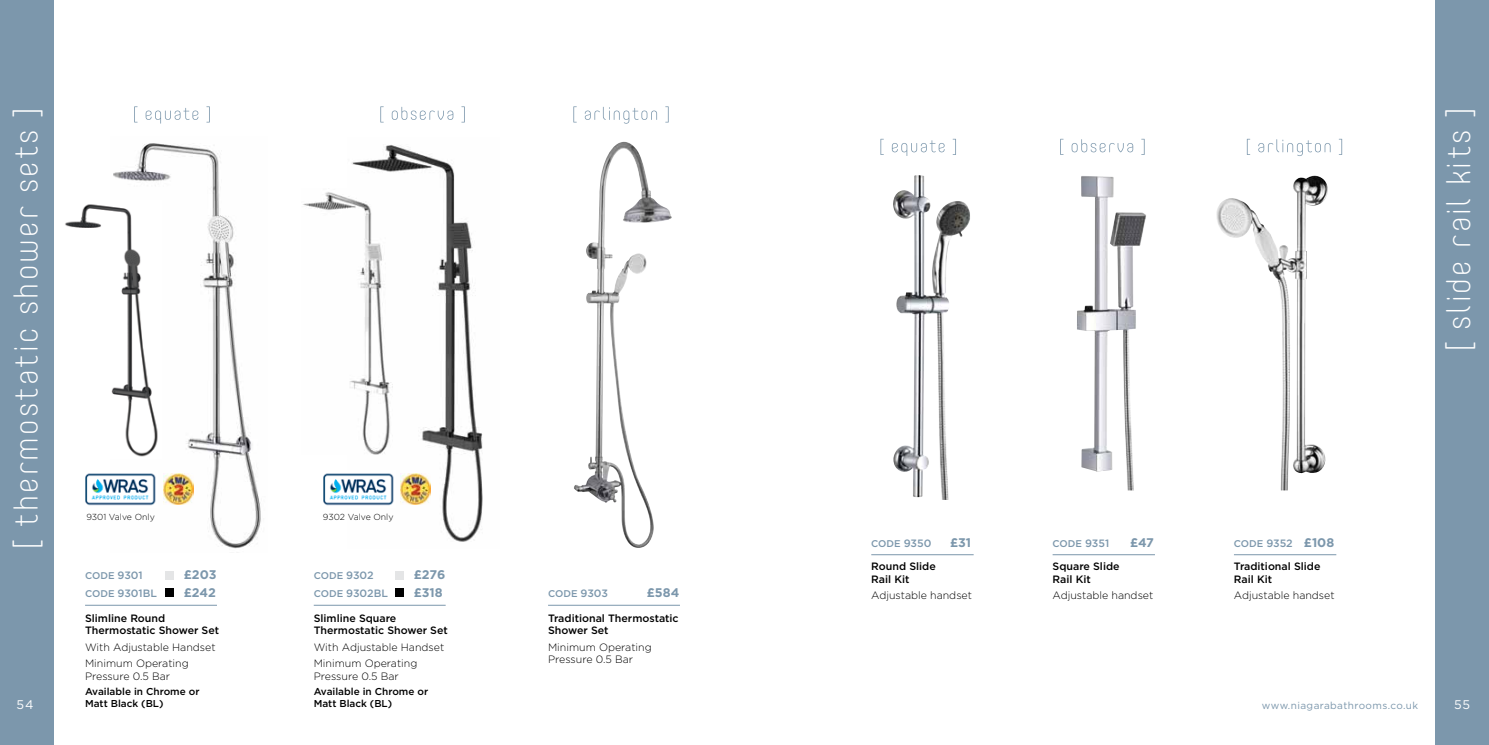
<style>
.page{position:relative;width:1489px;height:745px;background:#fff}
.page>*{position:absolute;margin:0;border:0;box-sizing:border-box;transform-origin:0 0}
.t1{font:200 32.5px "Core Mellow 25";letter-spacing:.07em;color:#fff}
.t2{font:700 12.5px "Gotham";color:#7c97ac}
.t3{font:12.5px "Gotham";color:#fff}
.t4{font:300 10.62px/16.2px "Gotham";color:#000}
.t5{font:500 10.62px/12.8px "Gotham";color:#000}
.t6{font:500 10.62px "Gotham";color:#7c97ac}
.t7{font:500 10px/12px "Gotham";color:#000}
.t8{font:10px "Gotham";letter-spacing:.04em;color:#7c97ac}
.t9{font:500 9.75px "Gotham";color:#7c97ac}
.t10{font:300 8.75px "Gotham";color:#000}
.s1{font-size:10.62px}
.s2{font-size:9.75px}
.s3{font-weight:700;font-size:12.5px}
</style>
<div class="page">
<img style="left:351px;top:145px;width:132px;height:397px">
<img style="left:113px;top:143px;width:148px;height:406px">
<hr style="left:85px;top:604px;width:132px;height:1px;background:#7c97ac">
<hr style="left:1233px;top:554px;width:103px;height:1px;background:#7c97ac">
<hr style="left:1052px;top:554px;width:102px;height:1px;background:#7c97ac">
<hr style="left:871px;top:554px;width:102px;height:1px;background:#7c97ac">
<hr style="left:314px;top:604px;width:131px;height:1px;background:#7c97ac">
<hr style="left:548px;top:604px;width:132px;height:1px;background:#7c97ac">
<svg style="left:134px;top:106px;width:76px;height:17px"></svg>
<svg style="left:880px;top:139px;width:76px;height:17px"></svg>
<img style="left:574px;top:155px;width:80px;height:392px">
<img style="left:303px;top:188px;width:90px;height:266px">
<svg style="left:380px;top:106px;width:85px;height:16px"></svg>
<svg style="left:1060px;top:139px;width:84px;height:16px"></svg>
<svg style="left:573px;top:106px;width:95px;height:18px"></svg>
<svg style="left:1246px;top:139px;width:95px;height:17px"></svg>
<img style="left:893px;top:175px;width:77px;height:324px">
<img style="left:1077px;top:176px;width:69px;height:314px">
<img style="left:1216px;top:175px;width:112px;height:315px">
<div style="left:1435px;top:0;width:53px;height:744px;background:#7c97ac"></div>
<div style="left:0;top:0;width:53px;height:744px;background:#7c97ac"></div>
<img style="left:65px;top:201px;width:96px;height:257px">
<img style="left:323px;top:470px;width:72px;height:37px">
<img style="left:400px;top:473px;width:30px;height:31px">
<img style="left:85px;top:470px;width:72px;height:37px">
<img style="left:163px;top:473px;width:30px;height:30px">
<div style="left:395px;top:588px;width:8px;height:8px;background:#000"></div>
<div style="left:165px;top:588px;width:8px;height:8px;background:#000"></div>
<div style="left:395px;top:570px;width:9px;height:9px;background:#e4e5e6"></div>
<div style="left:165px;top:570px;width:9px;height:9px;background:#e4e5e6"></div>
<h1 class="t1" style="left:2px;top:549px;width:444px;rotate:-90deg">[ thermostatic shower sets ]</h1>
<p class="t3" style="left:16px;top:696px;width:18px">54</p>
<p class="t10" style="left:86px;top:510px;width:70px">9301 Valve Only</p>
<p class="t10" style="left:323px;top:510px;width:72px">9302 Valve Only</p>
<p class="t9" style="left:85px;top:569px;width:59px">CODE <span class="s1">9301</span></p>
<p class="t2" style="left:184px;top:566px;width:34px">£203</p>
<p class="t6" style="left:85px;top:585px;width:73px"><span class="s2">CODE</span> 9301BL</p>
<p class="t2" style="left:184px;top:583px;width:34px">£242</p>
<p class="t5" style="left:85px;top:611px;width:136px">Slimline Round<br>Thermostatic Shower Set</p>
<p class="t4" style="left:85px;top:638px;width:132px">With Adjustable Handset<br>Minimum Operating</p>
<p class="t4" style="left:85px;top:667px;width:87px">Pressure 0.5 Bar</p>
<p class="t7" style="left:85px;top:685px;width:116px">Available in Chrome or<br>Matt Black (BL)</p>
<p class="t9" style="left:314px;top:569px;width:61px">CODE <span class="s1">9302</span></p>
<p class="t2" style="left:414px;top:566px;width:33px">£276</p>
<p class="t6" style="left:314px;top:585px;width:76px"><span class="s2">CODE</span> 9302BL</p>
<p class="t2" style="left:414px;top:583px;width:30px">£318</p>
<p class="t9" style="left:548px;top:586px;width:61px">CODE <span class="s1">9303</span></p>
<p class="t2" style="left:647px;top:583px;width:34px">£584</p>
<p class="t5" style="left:314px;top:611px;width:136px">Slimline Square<br>Thermostatic Shower Set</p>
<p class="t4" style="left:314px;top:638px;width:132px">With Adjustable Handset<br>Minimum Operating</p>
<p class="t4" style="left:314px;top:667px;width:87px">Pressure 0.5 Bar</p>
<p class="t7" style="left:314px;top:685px;width:116px">Available in Chrome or<br>Matt Black (BL)</p>
<p class="t5" style="left:548px;top:611px;width:132px">Traditional Thermostatic<br>Shower Set</p>
<p class="t4" style="left:548px;top:639px;width:105px;line-height:12.8px">Minimum Operating<br>Pressure 0.5 Bar</p>
<p class="t9" style="left:871px;top:536px;width:62px">CODE <span class="s1">9350</span></p>
<p class="t2" style="left:950px;top:534px;width:23px">£31</p>
<p class="t9" style="left:1052px;top:536px;width:58px">CODE <span class="s1">9351</span></p>
<p class="t2" style="left:1130px;top:534px;width:25px">£47</p>
<p class="t9" style="left:1233px;top:536px;width:102px">CODE <span class="s1">9352</span> <span class="s3">£108</span></p>
<p class="t5" style="left:871px;top:559px;width:66px">Round Slide<br>Rail Kit</p>
<p class="t4" style="left:871px;top:586px;width:102px">Adjustable handset</p>
<p class="t5" style="left:1052px;top:559px;width:68px">Square Slide<br>Rail Kit</p>
<p class="t4" style="left:1052px;top:586px;width:102px">Adjustable handset</p>
<p class="t5" style="left:1233px;top:559px;width:88px">Traditional Slide<br>Rail Kit</p>
<p class="t4" style="left:1233px;top:586px;width:102px">Adjustable handset</p>
<h1 class="t1" style="left:1433px;top:352px;width:247px;rotate:-90deg">[ slide rail kits ]</h1>
<p class="t8" style="left:1261px;top:699px;width:158px">www.niagarabathrooms.co.uk</p>
<p class="t3" style="left:1453px;top:696px;width:18px">55</p>
</div>
